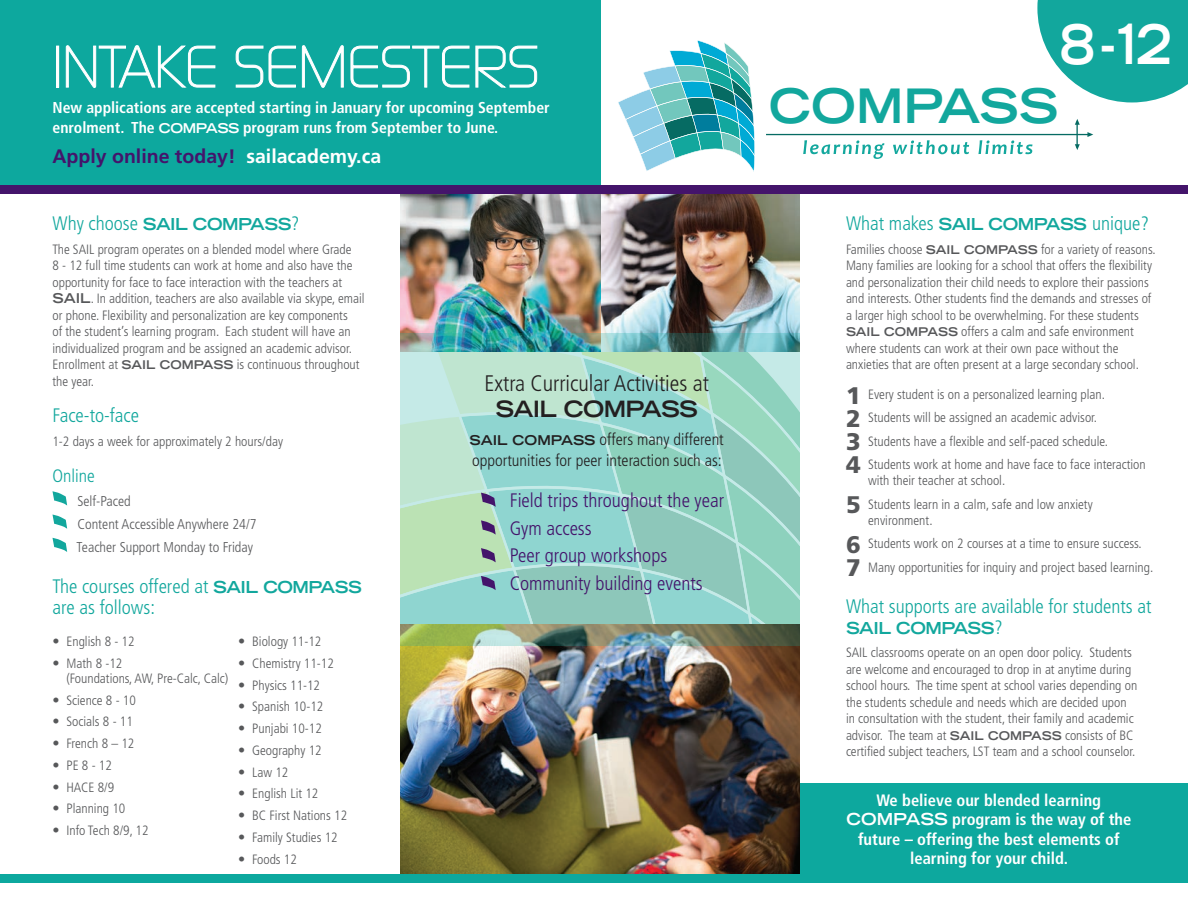
<style>
.page{position:relative;width:1188px;height:918px;background:#fff}
.page>*{position:absolute;margin:0;border:0;box-sizing:border-box;transform-origin:0 0}
.t1{font:300 57px "Dicot";letter-spacing:-.01em;color:#fff}
.t2{font:700 expanded 54.3px "Trade Gothic LT Std";color:#fff;scale:.9 1}
.t3{font:700 expanded 47.4px "Trade Gothic LT Std";color:#12a79d}
.t4{font:300 condensed 22.5px "Frutiger LT Std";color:#231f20}
.t5{font:700 expanded 22.5px "Trade Gothic LT Std";letter-spacing:-.03em;color:#231f20}
.t6{font:300 condensed 19.5px/21px "Frutiger LT Std";color:#12a79d}
.t7{font:300 condensed 19.5px/27.8px "Frutiger LT Std";color:#44146b}
.t8{font:700 19.5px "Frutiger LT Std";color:#44146b}
.t9{font:300 condensed 18px "Frutiger LT Std";color:#12a79d}
.t10{font:700 condensed 16.5px/19.5px "Frutiger LT Std";color:#fff;text-align:center}
.t11{font:300 condensed 16.5px/21px "Frutiger LT Std";color:#231f20}
.t12{font:700 expanded 16.5px "Trade Gothic LT Std";letter-spacing:-.03em;color:#12a79d}
.t13{font:700 condensed 15.75px/19.5px "Frutiger LT Std";color:#fff}
.t14{font:300 condensed 14.25px/23.2px "Frutiger LT Std";color:#57585a}
.t15{font:300 condensed 13.5px/16.5px "Frutiger LT Std";color:#57585a}
.s1{font-family:"Trade Gothic LT Std";font-stretch:expanded;font-size:13.5px}
.s2{color:#fff}
.s3{font-family:"Frutiger LT Std";font-weight:300;font-stretch:condensed;font-size:19.5px}
.s4{font-family:"Trade Gothic LT Std";font-weight:700;font-stretch:expanded}
.s5{font-family:"Trade Gothic LT Std";font-weight:700;font-stretch:expanded;font-size:12px}
.s6{font-family:"Trade Gothic LT Std";font-weight:700;font-stretch:expanded;font-size:16.5px}
.s7{font-size:14.25px}
.s8{font-family:"Trade Gothic LT Std";font-weight:700;font-stretch:expanded;font-size:13.5px}
.s9{font-weight:900;font-stretch:normal;font-size:24px}
.s10{font-family:"Trade Gothic LT Std";font-stretch:expanded}
</style>
<div class="page">
<div style="left:768px;top:783px;width:420px;height:95px;background:#0da89e"></div>
<div style="left:0;top:0;width:600px;height:189px;background:#0da89e"></div>
<svg style="left:52px;top:491px;width:15px;height:15px"></svg>
<svg style="left:52px;top:515px;width:15px;height:14px"></svg>
<svg style="left:52px;top:538px;width:15px;height:14px"></svg>
<div style="left:0;top:874px;width:1188px;height:9px;background:#0da89e"></div>
<img style="left:400px;top:193px;width:400px;height:159px">
<div style="left:0;top:185px;width:1188px;height:8px;background:#44146b"></div>
<div style="left:56px;top:46px;width:3px;height:41px;border:1px solid #fff"></div>
<svg style="left:66px;top:45px;width:150px;height:43px"></svg>
<svg style="left:235px;top:45px;width:109px;height:43px"></svg>
<svg style="left:350px;top:45px;width:188px;height:43px"></svg>
<svg style="left:618px;top:40px;width:137px;height:132px"></svg>
<hr style="left:766px;top:134px;width:324px;height:1px;background:#066b63">
<svg style="left:803px;top:140px;width:81px;height:19px"></svg>
<svg style="left:893px;top:140px;width:76px;height:14px"></svg>
<svg style="left:978px;top:140px;width:55px;height:14px"></svg>
<hr style="left:1076px;top:122px;width:2px;height:26px;background:#066b63">
<svg style="left:1075px;top:119px;width:5px;height:6px"></svg>
<svg style="left:1087px;top:132px;width:6px;height:5px"></svg>
<svg style="left:1075px;top:144px;width:5px;height:6px"></svg>
<img style="left:400px;top:308px;width:399px;height:566px">
<svg style="left:1037px;top:0;width:151px;height:102px;background:#34b3ab"></svg>
<h1 class="t1" style="left:52px;top:40px;width:488px">INTAKE SEMESTERS</h1>
<p class="t13" style="left:52px;top:98px;width:499px">New applications are accepted starting in January for upcoming September enrolment. The <span class="s1">COMPASS</span> program runs from September to June.</p>
<h3 class="t8" style="left:52px;top:145px;width:330px">Apply online today! <span class="s2">sailacademy.ca</span></h3>
<p class="t12" style="left:52px;top:214px;width:249px"><span class="s3">Why choose</span> SAIL COMPASS<span class="s3">?</span></p>
<p class="t15" style="left:52px;top:241px;width:314px">The SAIL program operates on a blended model where Grade<br>8 - 12 full time students can work at home and also have the opportunity for face to face interaction with the teachers at <span class="s4">SAIL</span>. In addition, teachers are also available via skype, email or phone. Flexibility and personalization are key components<br>of the student’s learning program. Each student will have an individualized program and be assigned an academic advisor.<br>Enrollment at <span class="s5">SAIL COMPASS</span> is continuous throughout the year.</p>
<h3 class="t6" style="left:52px;top:405px;width:88px">Face-to-face</h3>
<p class="t15" style="left:52px;top:433px;width:232px">1-2 days a week for approximately 2 hours/day</p>
<h3 class="t9" style="left:52px;top:466px;width:44px">Online</h3>
<p class="t14" style="left:77px;top:489px;width:181px">Self-Paced<br>Content Accessible Anywhere 24/7<br>Teacher Support Monday to Friday</p>
<h3 class="t6" style="left:52px;top:576px;width:311px">The courses offered at <span class="s6">SAIL COMPASS </span>are as follows:</h3>
<p class="t15" style="left:52px;top:633px;width:84px"><span class="s7">•</span> English 8 - 12</p>
<p class="t15" style="left:66px;top:656px;width:163px;line-height:15px;text-indent:-14px"><span class="s7">•</span> Math 8 -12<br>(Foundations, AW, Pre-Calc, Calc)</p>
<p class="t15" style="left:52px;top:692px;width:85px"><span class="s7">•</span> Science 8 - 10</p>
<p class="t15" style="left:52px;top:714px;width:82px"><span class="s7">•</span> Socials 8 - 11</p>
<p class="t15" style="left:52px;top:735px;width:83px"><span class="s7">•</span> French 8 – 12</p>
<p class="t15" style="left:52px;top:757px;width:61px"><span class="s7">•</span> PE 8 - 12</p>
<p class="t15" style="left:52px;top:779px;width:63px"><span class="s7">•</span> HACE 8/9</p>
<p class="t15" style="left:52px;top:801px;width:74px"><span class="s7">•</span> Planning 10</p>
<p class="t15" style="left:52px;top:822px;width:98px"><span class="s7">•</span> Info Tech 8/9, 12</p>
<p class="t15" style="left:238px;top:633px;width:85px"><span class="s7">•</span> Biology 11-12</p>
<p class="t15" style="left:238px;top:655px;width:97px"><span class="s7">•</span> Chemistry 11-12</p>
<p class="t15" style="left:238px;top:677px;width:83px"><span class="s7">•</span> Physics 11-12</p>
<p class="t15" style="left:238px;top:699px;width:87px"><span class="s7">•</span> Spanish 10-12</p>
<p class="t15" style="left:238px;top:720px;width:85px"><span class="s7">•</span> Punjabi 10-12</p>
<p class="t15" style="left:238px;top:742px;width:85px"><span class="s7">•</span> Geography 12</p>
<p class="t15" style="left:238px;top:764px;width:52px"><span class="s7">•</span> Law 12</p>
<p class="t15" style="left:238px;top:786px;width:82px"><span class="s7">•</span> English Lit 12</p>
<p class="t15" style="left:238px;top:807px;width:110px"><span class="s7">•</span> BC First Nations 12</p>
<p class="t15" style="left:238px;top:829px;width:101px"><span class="s7">•</span> Family Studies 12</p>
<p class="t15" style="left:238px;top:851px;width:60px"><span class="s7">•</span> Foods 12</p>
<h3 class="t4" style="left:484px;top:371px;width:226px">Extra Curricular Activities at</h3>
<h3 class="t5" style="left:495px;top:394px;width:204px">SAIL COMPASS</h3>
<p class="t11" style="left:470px;top:429px;width:256px"><span class="s8">SAIL COMPASS</span> offers many different opportunities for peer interaction such as:</p>
<h3 class="t7" style="left:510px;top:487px;width:216px">Field trips throughout the year<br>Gym access<br>Peer group workshops<br>Community building events</h3>
<h2 class="t2" style="left:1060px;top:9px;width:126px">8 -12</h2>
<h3 class="t3" style="left:769px;top:75px;width:291px">COMPASS</h3>
<h3 class="t6" style="left:846px;top:213px;width:305px">What makes <span class="s6">SAIL COMPASS</span> unique?</h3>
<p class="t15" style="left:846px;top:241px;width:311px">Families choose <span class="s5">SAIL COMPASS</span> for a variety of reasons.<br>Many families are looking for a school that offers the flexibility and personalization their child needs to explore their passions and interests. Other students find the demands and stresses of a larger high school to be overwhelming. For these students <span class="s5">SAIL COMPASS</span> offers a calm and safe environment where students can work at their own pace without the anxieties that are often present at a large secondary school.</p>
<p class="t15" style="left:846px;top:383px;width:301px;line-height:23.2px"><span class="s9">1</span> Every student is on a personalized learning plan.<br><span class="s9">2</span> Students will be assigned an academic advisor.<br><span class="s9">3</span> Students have a flexible and self-paced schedule.<br><span class="s9">4</span> Students work at home and have face to face interaction</p>
<p class="t15" style="left:846px;top:469px;width:248px;line-height:23.2px;text-indent:22px">with their teacher at school.<br><span class="s9">5</span> Students learn in a calm, safe and low anxiety</p>
<p class="t15" style="left:846px;top:509px;width:309px;line-height:23.2px;text-indent:22px">environment.<br><span class="s9">6</span> Students work on 2 courses at a time to ensure success.<br><span class="s9">7</span> Many opportunities for inquiry and project based learning.</p>
<h3 class="t6" style="left:846px;top:596px;width:307px">What supports are available for students at</h3>
<p class="t12" style="left:846px;top:617px;width:158px">SAIL COMPASS<span class="s3">?</span></p>
<p class="t15" style="left:846px;top:644px;width:293px">SAIL classrooms operate on an open door policy. Students are welcome and encouraged to drop in at anytime during school hours. The time spent at school varies depending on the students schedule and needs which are decided upon in consultation with the student, their family and academic advisor. The team at <span class="s5">SAIL COMPASS</span> consists of BC certified subject teachers, LST team and a school counselor.</p>
<p class="t10" style="left:846px;top:790px;width:286px">We believe our blended learning<br><span class="s10">COMPASS</span> program is the way of the future – offering the best elements of learning for your child.</p>
</div>
